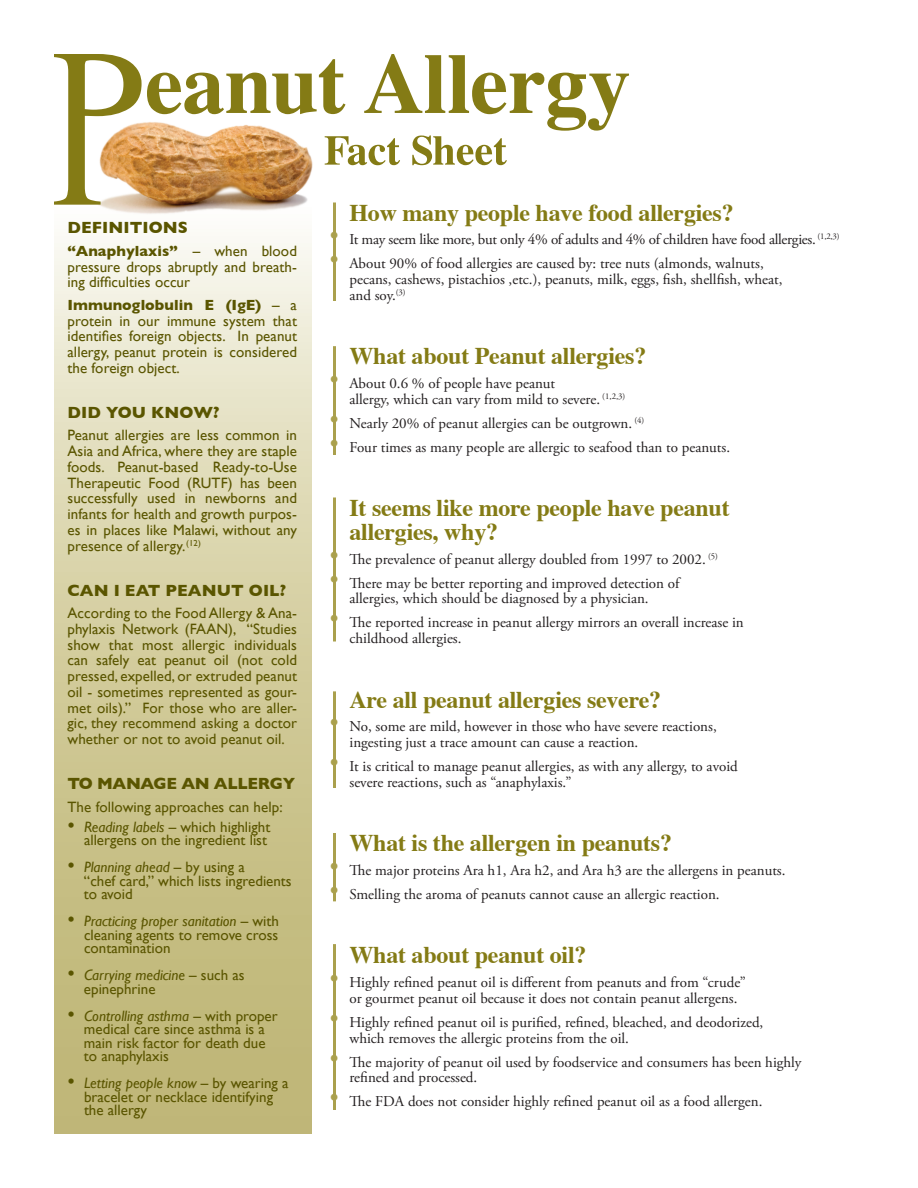
<style>
.page{position:relative;width:918px;height:1188px;background:#fff}
.page>*{position:absolute;margin:0;border:0;box-sizing:border-box;transform-origin:0 0}
.t1{font:27px/39.6px "Times New Roman";color:#aaa04d}
.t2{font:700 24px/24px "Times";letter-spacing:-.01em;color:#847b15}
.t3{font:21px/40.5px "Times New Roman";color:#5a5500}
.t4{font:700 16.5px "Gill Sans";letter-spacing:.005em;color:#5a5500}
.t5{font:700 16.5px "Gill Sans";letter-spacing:-.02em;color:#5a5500}
.t6{font:15px/15.8px "Adobe Garamond Pro";color:#231f20}
.t7{font:15px/15.8px "Gill Sans";color:#5a5500;text-align:justify}
.t8{font:15px/23.9px "Adobe Garamond Pro";letter-spacing:-.02em;color:#231f20}
.s1{font-weight:700}
.s2{font-style:italic}
</style>
<div class="page">
<hr style="left:333px;top:202px;width:3px;height:99px;background:#aaa04d">
<hr style="left:333px;top:346px;width:3px;height:109px;background:#aaa04d">
<hr style="left:333px;top:497px;width:3px;height:144px;background:#aaa04d">
<hr style="left:333px;top:833px;width:3px;height:68px;background:#aaa04d">
<hr style="left:333px;top:944px;width:3px;height:166px;background:#aaa04d">
<hr style="left:333px;top:691px;width:3px;height:97px;background:#aaa04d">
<svg style="left:54px;top:236px;width:258px;height:898px;background:#d4cea2"></svg>
<img style="left:99px;top:205px;width:201px;height:9px">
<svg style="left:54px;top:54px;width:575px;height:151px"></svg>
<p class="t4" style="left:68px;top:218px;width:122px">DEFINITIONS</p>
<p class="t7" style="left:68px;top:243px;width:231px"><span class="s1">“Anaphylaxis”</span> – when blood pressure drops abruptly and breath&shy;ing difficulties occur</p>
<p class="t7" style="left:68px;top:297px;width:231px"><span class="s1">Immunoglobulin E (IgE)</span> – a protein in our immune system that identifies foreign objects. In peanut allergy, peanut protein is considered the foreign object.</p>
<p class="t4" style="left:68px;top:403px;width:154px">DID YOU KNOW?</p>
<p class="t7" style="left:68px;top:427px;width:231px">Peanut allergies are less common in Asia and Africa, where they are staple foods. Peanut-based Ready-to-Use Therapeutic Food (RUTF) has been successfully used in newborns and infants for health and growth purpos&shy;es in places like Malawi, without any presence of allergy. <sup>(12)</sup></p>
<p class="t4" style="left:68px;top:580px;width:220px">CAN I EAT PEANUT OIL?</p>
<p class="t7" style="left:68px;top:605px;width:231px">According to the Food Allergy &amp; Ana&shy;phylaxis Network (FAAN), “Studies show that most allergic individuals can safely eat peanut oil (not cold pressed, expelled, or extruded peanut oil - sometimes represented as gour&shy;met oils).” For those who are aller&shy;gic, they recommend asking a doctor whether or not to avoid peanut oil.</p>
<p class="t5" style="left:68px;top:774px;width:229px">TO MANAGE AN ALLERGY</p>
<p class="t7" style="left:68px;top:796px;width:217px;line-height:20.2px;text-align:center">The following approaches can help:<br><span class="s2">Reading labels</span> – which highlight</p>
<p class="t7" style="left:84px;top:827px;width:185px;line-height:27px">allergens on the ingredient list<br><span class="s2">Planning ahead</span> – by using a</p>
<p class="t7" style="left:84px;top:874px;width:209px;line-height:13.5px">“chef card,” which lists ingredients to avoid</p>
<p class="t7" style="left:84px;top:914px;width:197px;line-height:13.5px"><span class="s2">Practicing proper sanitation</span> – with cleaning agents to remove cross contamination</p>
<p class="t7" style="left:84px;top:968px;width:162px;line-height:13.5px"><span class="s2">Carrying medicine</span> – such as epinephrine</p>
<p class="t7" style="left:84px;top:1009px;width:195px;line-height:13.5px;text-align:left"><span class="s2">Controlling asthma</span> – with proper medical care since asthma is a main risk factor for death due to anaphylaxis</p>
<p class="t7" style="left:84px;top:1076px;width:206px;line-height:13.5px;text-align:left"><span class="s2">Letting people know</span> – by wearing a bracelet or necklace identifying the allergy</p>
<h3 class="t3" style="left:68px;top:804px;width:9px">• •</h3>
<h3 class="t3" style="left:68px;top:899px;width:9px">•</h3>
<h3 class="t3" style="left:68px;top:953px;width:9px">• •</h3>
<h3 class="t3" style="left:68px;top:1061px;width:9px">•</h3>
<h1 class="t1" style="left:330px;top:223px;width:11px;line-height:23.9px">• •</h1>
<h2 class="t2" style="left:349px;top:198px;width:386px">How many people have food allergies?</h2>
<p class="t8" style="left:350px;top:228px;width:492px">It may seem like more, but only 4% of adults and 4% of children have food allergies. <sup>(1,2,3)<br></sup>About 90% of food allergies are caused by: tree nuts (almonds, walnuts,</p>
<p class="t6" style="left:349px;top:272px;width:435px">pecans, cashews, pistachios ,etc.), peanuts, milk, eggs, fish, shellfish, wheat, and soy.<sup>(3)</sup></p>
<h1 class="t1" style="left:330px;top:359px;width:11px">• •</h1>
<h1 class="t1" style="left:330px;top:422px;width:11px">•</h1>
<h2 class="t2" style="left:349px;top:342px;width:298px">What about Peanut allergies?</h2>
<p class="t6" style="left:349px;top:376px;width:277px">About 0.6 % of people have peanut<br>allergy, which can vary from mild to severe. <sup>(1,2,3)</sup></p>
<p class="t6" style="left:350px;top:412px;width:382px;line-height:23.9px">Nearly 20% of peanut allergies can be outgrown. <sup>(4)<br></sup>Four times as many people are allergic to seafood than to peanuts.</p>
<h1 class="t1" style="left:330px;top:543px;width:11px;line-height:23.9px">• •</h1>
<h1 class="t1" style="left:330px;top:598px;width:11px">•</h1>
<h2 class="t2" style="left:349px;top:493px;width:382px">It seems like more people have peanut allergies, why?</h2>
<p class="t6" style="left:350px;top:548px;width:370px;line-height:23.9px">The prevalence of peanut allergy doubled from 1997 to 2002. <sup>(5)<br></sup>There may be better reporting and improved detection of</p>
<p class="t6" style="left:350px;top:587px;width:396px;line-height:23.9px">allergies, which should be diagnosed by a physician.<br>The reported increase in peanut allergy mirrors an overall increase in</p>
<p class="t6" style="left:349px;top:631px;width:114px">childhood allergies.</p>
<h1 class="t1" style="left:330px;top:702px;width:11px">• •</h1>
<h2 class="t2" style="left:349px;top:685px;width:313px">Are all peanut allergies severe?</h2>
<p class="t6" style="left:349px;top:719px;width:369px">No, some are mild, however in those who have severe reactions, ingesting just a trace amount can cause a reaction.</p>
<p class="t6" style="left:349px;top:759px;width:390px">It is critical to manage peanut allergies, as with any allergy, to avoid severe reactions, such as “anaphylaxis.”</p>
<h1 class="t1" style="left:330px;top:854px;width:11px;line-height:23.9px">• •</h1>
<h2 class="t2" style="left:349px;top:829px;width:324px">What is the allergen in peanuts?</h2>
<p class="t6" style="left:350px;top:859px;width:438px;line-height:23.9px">The major proteins Ara h1, Ara h2, and Ara h3 are the allergens in peanuts.<br>Smelling the aroma of peanuts cannot cause an allergic reaction.</p>
<h1 class="t1" style="left:330px;top:958px;width:11px;text-align:justify">• • • •</h1>
<h2 class="t2" style="left:349px;top:941px;width:238px">What about peanut oil?</h2>
<p class="t6" style="left:349px;top:975px;width:398px">Highly refined peanut oil is different from peanuts and from “crude” or gourmet peanut oil because it does not contain peanut allergens.</p>
<p class="t6" style="left:349px;top:1015px;width:415px">Highly refined peanut oil is purified, refined, bleached, and deodorized, which removes the allergic proteins from the oil.</p>
<p class="t6" style="left:349px;top:1054px;width:454px">The majority of peanut oil used by foodservice and consumers has been highly refined and processed.</p>
<p class="t6" style="left:350px;top:1094px;width:415px">The FDA does not consider highly refined peanut oil as a food allergen.</p>
</div>
